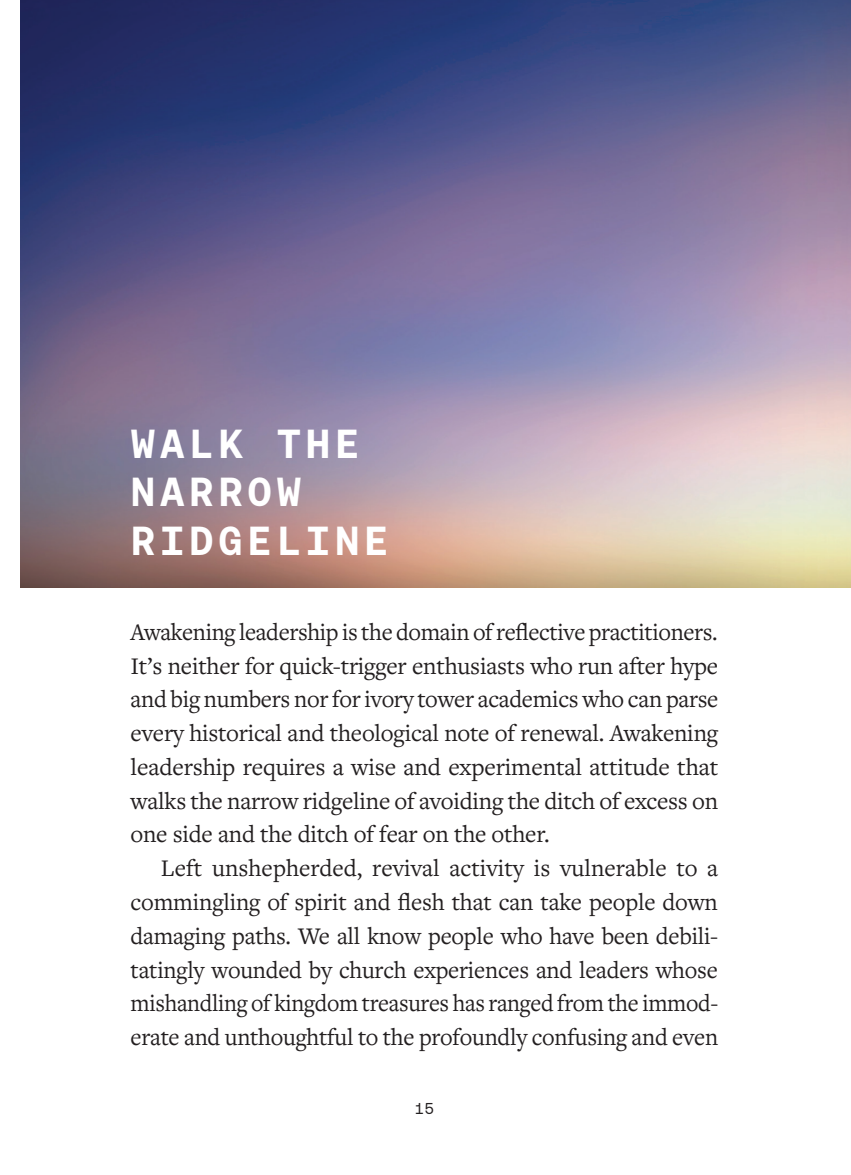
<style>
.page{position:relative;width:851px;height:1175px;background:#fff}
.page>*{position:absolute;margin:0;border:0;box-sizing:border-box;transform-origin:0 0}
.t1{font:700 40.5px/48.6px "Aeonik Mono";letter-spacing:.1em;color:#fff}
.t2{font:24.75px/33.8px "Freight Text Pro";letter-spacing:-.01em;color:#231f20;text-align:justify}
.t3{font:15.75px "Aeonik Mono";color:#231f20}
</style>
<div class="page">
<img style="left:20px;top:0;width:830px;height:587px">
<h1 class="t1" style="left:130px;top:418px;width:260px">WALK THE<br>NARROW<br>RIDGELINE</h1>
<p class="t2" style="left:130px;top:614px;width:589px">Awakening leadership is the domain of reflective practitioners.<br>It’s neither for quick-trigger enthusiasts who run after hype and big numbers nor for ivory tower academics who can parse every historical and theological note of renewal. Awakening leadership requires a wise and experimental attitude that walks the narrow ridgeline of avoiding the ditch of excess on one side and the ditch of fear on the other.</p>
<p class="t2" style="left:130px;top:850px;width:589px;text-indent:30px">Left unshepherded, revival activity is vulnerable to a commingling of spirit and flesh that can take people down damaging paths. We all know people who have been debili&shy;tatingly wounded by church experiences and leaders whose mishandling of kingdom treasures has ranged from the immod&shy;erate and unthoughtful to the profoundly confusing and even</p>
<p class="t3" style="left:414px;top:1099px;width:21px">15</p>
</div>
